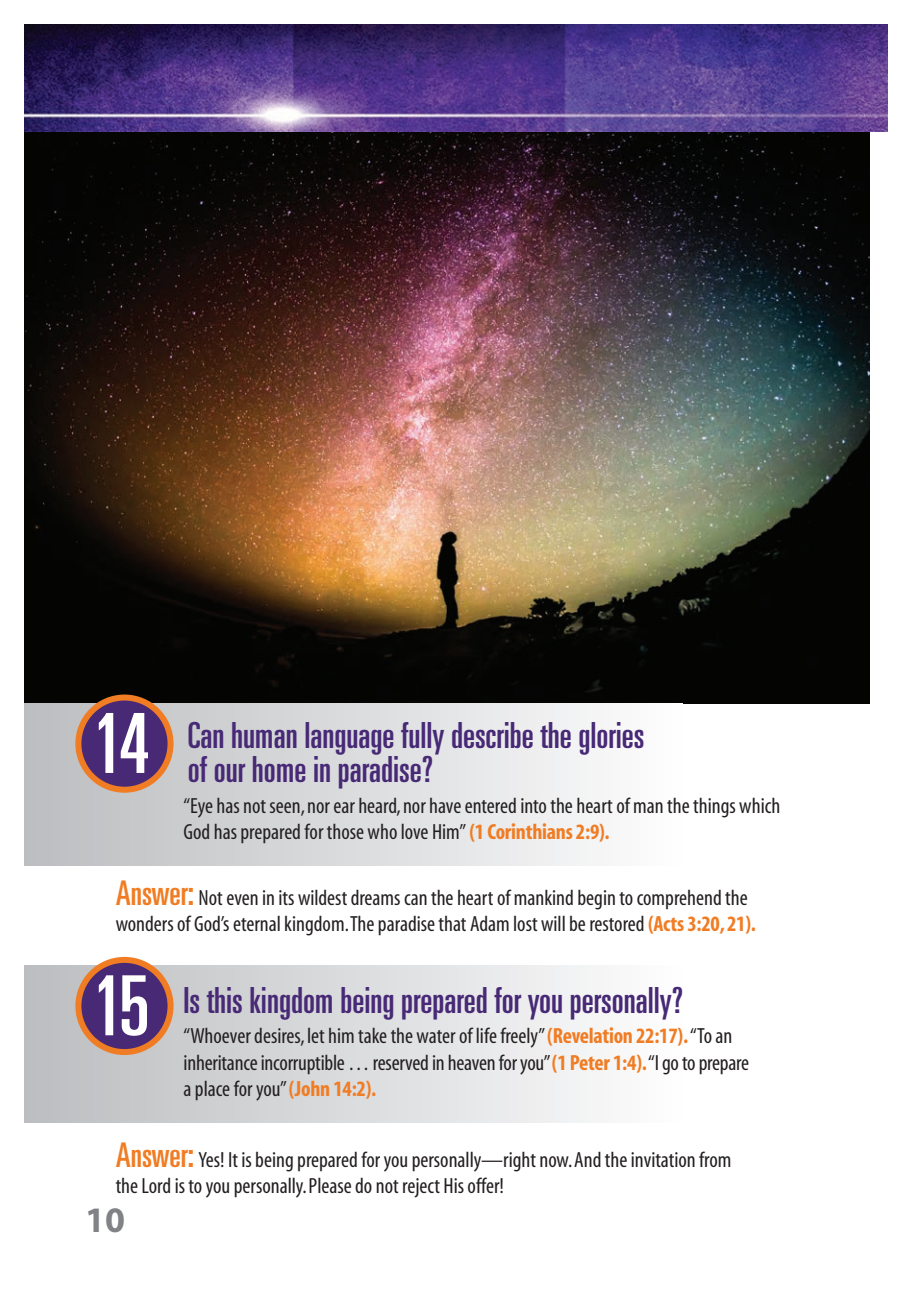
<style>
.page{position:relative;width:912px;height:1308px;background:#fff}
.page>*{position:absolute;margin:0;border:0;box-sizing:border-box;transform-origin:0 0}
.t1{font:ultra-condensed 83px "Univers";color:#fff}
.t2{font:ultra-condensed 36px/34px "Univers";color:#472976}
.t3{font:700 36px "Myriad";color:#808285}
.t4{font:condensed 22px/26.4px "Myriad";color:#231f20}
.s1{font-weight:700;color:#f07c23}
.s2{font-family:"Univers";font-stretch:ultra-condensed;font-size:34px;color:#f07c23}
</style>
<div class="page">
<img style="left:24px;top:132px;width:846px;height:571px">
<img style="left:24px;top:24px;width:864px;height:108px">
<div style="left:24px;top:966px;width:658px;height:157px;background:linear-gradient(to right,#bcbbbd,#fcfdfe)"></div>
<div style="left:78px;top:960px;width:93px;height:92px;background:#472976;border-radius:50%"></div>
<div style="left:75px;top:957px;width:99px;height:98px;border:6px solid #f07c23;border-radius:50%"></div>
<div style="left:24px;top:703px;width:658px;height:163px;background:linear-gradient(to right,#bcbbbd,#fcfdfe)"></div>
<div style="left:78px;top:698px;width:93px;height:92px;background:#472976;border-radius:50%"></div>
<div style="left:75px;top:695px;width:99px;height:98px;border:6px solid #f07c23;border-radius:50%"></div>
<h1 class="t1" style="left:92px;top:696px;width:59px">14</h1>
<h2 class="t2" style="left:188px;top:718px;width:458px">Can human language fully describe the glories of our home in paradise?</h2>
<p class="t4" style="left:184px;top:793px;width:598px">“Eye has not seen, nor ear heard, nor have entered into the heart of man the things which<br>God has prepared for those who love Him” <span class="s1">(1 Corinthians 2:9).</span></p>
<p class="t4" style="left:116px;top:885px;width:642px"><span class="s2">Answer:</span> Not even in its wildest dreams can the heart of mankind begin to comprehend the wonders of God’s eternal kingdom.The paradise that Adam lost will be restored <span class="s1">(Acts 3:20, 21).</span></p>
<h1 class="t1" style="left:92px;top:959px;width:59px">15</h1>
<h2 class="t2" style="left:184px;top:983px;width:501px">Is this kingdom being prepared for you personally?</h2>
<p class="t4" style="left:184px;top:1024px;width:567px">“Whoever desires, let him take the water of life freely” <span class="s1">(Revelation 22:17).</span> “To an inheritance incorruptible … reserved in heaven for you” <span class="s1">(1 Peter 1:4).</span> “I go to prepare a place for you” <span class="s1">(John 14:2).</span></p>
<p class="t4" style="left:116px;top:1147px;width:617px"><span class="s2">Answer:</span> Yes! It is being prepared for you personally—right now. And the invitation from the Lord is to you personally. Please do not reject His offer!</p>
<h2 class="t3" style="left:85px;top:1202px;width:41px">10</h2>
</div>
